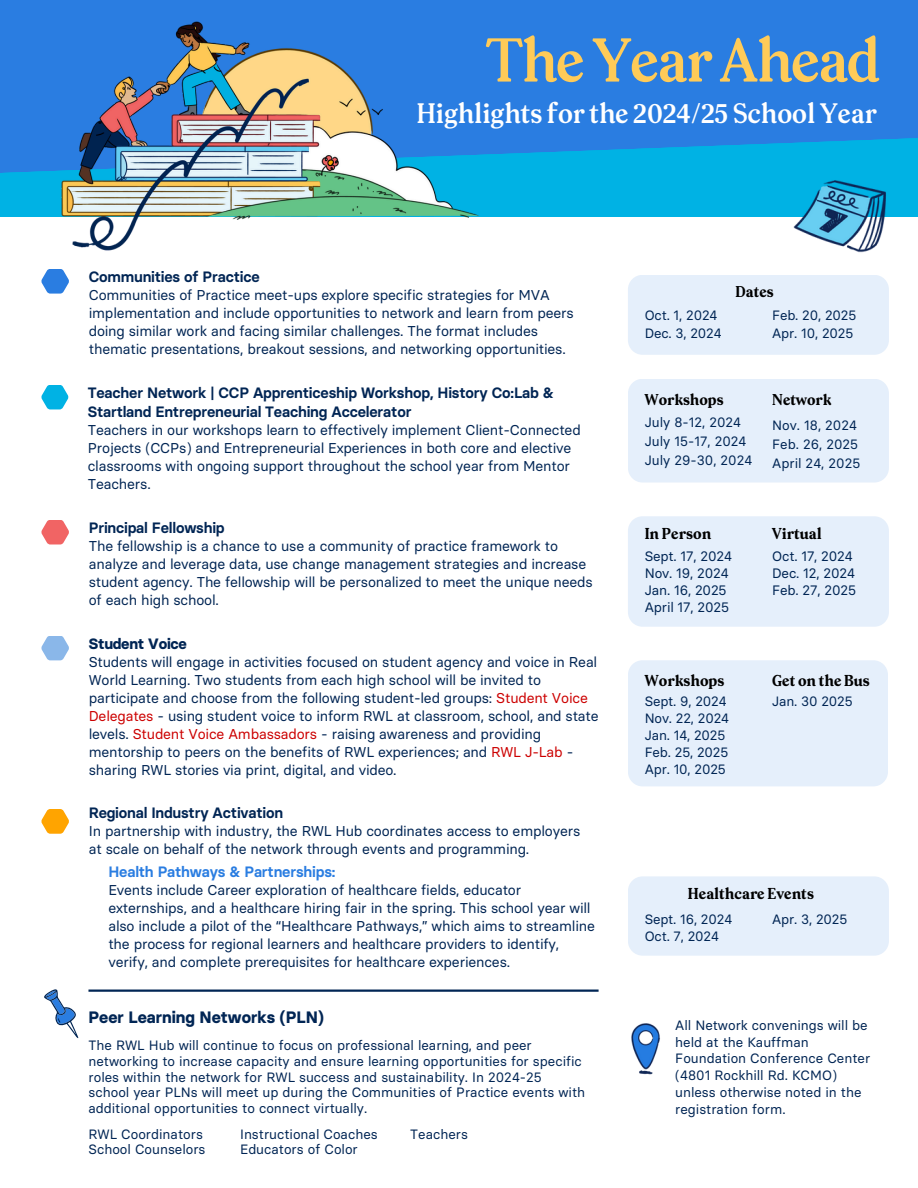
<style>
.page{position:relative;width:918px;height:1188px;background:#fff}
.page>*{position:absolute;margin:0;border:0;box-sizing:border-box;transform-origin:0 0}
.t1{font:600 59.25px "Prody";letter-spacing:-.025em;color:#ffcb58}
.t2{font:600 27px "Prody";color:#fff}
.t3{font:700 16.5px "Basier Square";color:#002554}
.t4{font:700 15.15px "Prody";color:#000}
.t5{font:600 15px/19.2px "Basier Square";letter-spacing:-.01em;color:#002554}
.t6{font:600 15px "Basier Square";letter-spacing:-.01em;color:#2a7de1}
.t7{font:700 15px "Prody";color:#000}
.t8{font:700 15px "Basier Square";letter-spacing:-.01em;color:#002554}
.t9{font:14.25px/18px "Basier Square";letter-spacing:-.01em;color:#002554}
.t10{font:13.65px "Basier Square";letter-spacing:-.01em;color:#002554}
.t11{font:13.5px/15.8px "Basier Square";color:#002554}
.s1{color:#c00}
</style>
<div class="page">
<div style="left:0;top:167px;width:918px;height:49px;background:#00b2e4"></div>
<svg style="left:0;top:0;width:918px;height:173px;background:#2483e1"></svg>
<img style="left:51px;top:19px;width:428px;height:232px">
<div style="left:628px;top:275px;width:261px;height:80px;background:#e5effb;border-radius:15px"></div>
<img style="left:790px;top:180px;width:100px;height:73px">
<div style="left:628px;top:516px;width:261px;height:111px;background:#e5effb"></div>
<img style="left:631px;top:1023px;width:29px;height:52px">
<svg style="left:41px;top:269px;width:28px;height:25px"></svg>
<svg style="left:41px;top:385px;width:27px;height:24px"></svg>
<svg style="left:41px;top:520px;width:28px;height:25px"></svg>
<svg style="left:41px;top:636px;width:28px;height:24px"></svg>
<hr style="left:88px;top:990px;width:511px;height:2px;background:#002554">
<div style="left:628px;top:660px;width:260px;height:126px;background:#e5effb;border-radius:15px"></div>
<svg style="left:44px;top:989px;width:50px;height:49px"></svg>
<div style="left:628px;top:379px;width:261px;height:104px;background:#e5effb;border-radius:15px"></div>
<div style="left:628px;top:876px;width:261px;height:80px;background:#e5effb;border-radius:15px"></div>
<svg style="left:41px;top:809px;width:28px;height:25px"></svg>
<p class="t1" style="left:486px;top:21px;width:397px">TheYearAhead</p>
<p class="t2" style="left:417px;top:95px;width:461px">Highlights for the 2024/25 School Year</p>
<p class="t5" style="left:89px;top:267px;width:172px">Communities of Practice</p>
<p class="t9" style="left:89px;top:286px;width:487px">Communities of Practice meet-ups explore specific strategies for MVA implementation and include opportunities to network and learn from peers doing similar work and facing similar challenges. The format includes thematic presentations, breakout sessions, and networking opportunities.</p>
<p class="t5" style="left:88px;top:383px;width:468px">Teacher Network | CCP Apprenticeship Workshop, History Co:Lab &amp;<br>Startland Entrepreneurial Teaching Accelerator</p>
<p class="t9" style="left:88px;top:421px;width:494px">Teachers in our workshops learn to effectively implement Client-Connected Projects (CCPs) and Entrepreneurial Experiences in both core and elective classrooms with ongoing support throughout the school year from Mentor Teachers.</p>
<p class="t5" style="left:89px;top:518px;width:137px">Principal Fellowship</p>
<h3 class="t9" style="left:89px;top:537px;width:505px">The fellowship is a chance to use a community of practice framework to analyze and leverage data, use change management strategies and increase student agency. The fellowship will be personalized to meet the unique needs of each high school.</h3>
<p class="t8" style="left:89px;top:634px;width:100px">Student Voice</p>
<p class="t9" style="left:89px;top:653px;width:511px">Students will engage in activities focused on student agency and voice in Real World Learning. Two students from each high school will be invited to participate and choose from the following student-led groups: <span class="s1">Student Voice Delegates</span> - using student voice to inform RWL at classroom, school, and state levels. <span class="s1">Student Voice Ambassadors</span> - raising awareness and providing mentorship to peers on the benefits of RWL experiences; and <span class="s1">RWL J-Lab</span> - sharing RWL stories via print, digital, and video.</p>
<p class="t5" style="left:89px;top:804px;width:196px">Regional Industry Activation</p>
<p class="t9" style="left:89px;top:822px;width:493px">In partnership with industry, the RWL Hub coordinates access to employers at scale on behalf of the network through events and programming.</p>
<p class="t6" style="left:108px;top:863px;width:229px">Health Pathways &amp; Partnerships:</p>
<p class="t9" style="left:108px;top:881px;width:488px">Events include Career exploration of healthcare fields, educator externships, and a healthcare hiring fair in the spring. This school year will also include a pilot of the “Healthcare Pathways,” which aims to streamline the process for regional learners and healthcare providers to identify, verify, and complete prerequisites for healthcare experiences.</p>
<p class="t3" style="left:88px;top:1008px;width:237px">Peer Learning Networks (PLN)</p>
<p class="t11" style="left:88px;top:1038px;width:498px">The RWL Hub will continue to focus on professional learning, and peer networking to increase capacity and ensure learning opportunities for specific roles within the network for RWL success and sustainability. In 2024-25 school year PLNs will meet up during the Communities of Practice events with additional opportunities to connect virtually.</p>
<p class="t11" style="left:88px;top:1126px;width:116px">RWL Coordinators</p>
<p class="t11" style="left:88px;top:1142px;width:119px">School Counselors</p>
<p class="t11" style="left:240px;top:1126px;width:139px">Instructional Coaches</p>
<p class="t11" style="left:240px;top:1142px;width:119px">Educators of Color</p>
<p class="t11" style="left:410px;top:1126px;width:59px">Teachers</p>
<p class="t11" style="left:645px;top:307px;width:74px">Oct. 1, 2024</p>
<p class="t11" style="left:645px;top:325px;width:78px">Dec. 3, 2024</p>
<p class="t7" style="left:736px;top:282px;width:40px">Dates</p>
<p class="t11" style="left:772px;top:307px;width:86px">Feb. 20, 2025</p>
<h3 class="t11" style="left:772px;top:325px;width:83px">Apr. 10, 2025</h3>
<h3 class="t7" style="left:645px;top:390px;width:81px">Workshops</h3>
<h3 class="t7" style="left:772px;top:390px;width:61px">Network</h3>
<p class="t11" style="left:645px;top:414px;width:98px">July 8-12, 2024</p>
<p class="t11" style="left:645px;top:433px;width:103px">July 15-17, 2024</p>
<p class="t11" style="left:645px;top:452px;width:109px">July 29-30, 2024</p>
<p class="t11" style="left:772px;top:417px;width:86px">Nov. 18, 2024</p>
<p class="t11" style="left:772px;top:436px;width:88px">Feb. 26, 2025</p>
<p class="t11" style="left:772px;top:456px;width:90px">April 24, 2025</p>
<p class="t4" style="left:645px;top:523px;width:68px">In Person</p>
<p class="t10" style="left:645px;top:548px;width:89px">Sept. 17, 2024</p>
<p class="t10" style="left:645px;top:565px;width:86px">Nov. 19, 2024</p>
<h3 class="t10" style="left:645px;top:582px;width:84px">Jan. 16, 2025</h3>
<p class="t10" style="left:645px;top:599px;width:86px">April 17, 2025</p>
<p class="t4" style="left:772px;top:523px;width:51px">Virtual</p>
<p class="t10" style="left:772px;top:548px;width:82px">Oct. 17, 2024</p>
<h3 class="t10" style="left:772px;top:565px;width:84px">Dec. 12, 2024</h3>
<p class="t10" style="left:772px;top:582px;width:85px">Feb. 27, 2025</p>
<p class="t4" style="left:645px;top:670px;width:81px">Workshops</p>
<p class="t4" style="left:772px;top:670px;width:99px">Get on the Bus</p>
<p class="t11" style="left:645px;top:694px;width:83px">Sept. 9, 2024</p>
<h3 class="t11" style="left:645px;top:711px;width:86px">Nov. 22, 2024</h3>
<p class="t11" style="left:645px;top:728px;width:82px">Jan. 14, 2025</p>
<p class="t11" style="left:645px;top:744px;width:85px">Feb. 25, 2025</p>
<p class="t11" style="left:645px;top:761px;width:83px">Apr. 10, 2025</p>
<p class="t11" style="left:772px;top:694px;width:82px">Jan. 30 2025</p>
<p class="t4" style="left:688px;top:884px;width:128px">Healthcare Events</p>
<p class="t11" style="left:645px;top:911px;width:89px">Sept. 16, 2024</p>
<h3 class="t11" style="left:645px;top:928px;width:76px">Oct. 7, 2024</h3>
<p class="t11" style="left:772px;top:911px;width:77px">Apr. 3, 2025</p>
<p class="t11" style="left:675px;top:1017px;width:197px;line-height:16.8px">All Network convenings will be held at the Kauffman<br>Foundation Conference Center</p>
<p class="t11" style="left:675px;top:1068px;width:163px">(4801 Rockhill Rd. KCMO)</p>
<h3 class="t11" style="left:675px;top:1084px;width:188px;line-height:16.8px">unless otherwise noted in the registration form.</h3>
</div>
